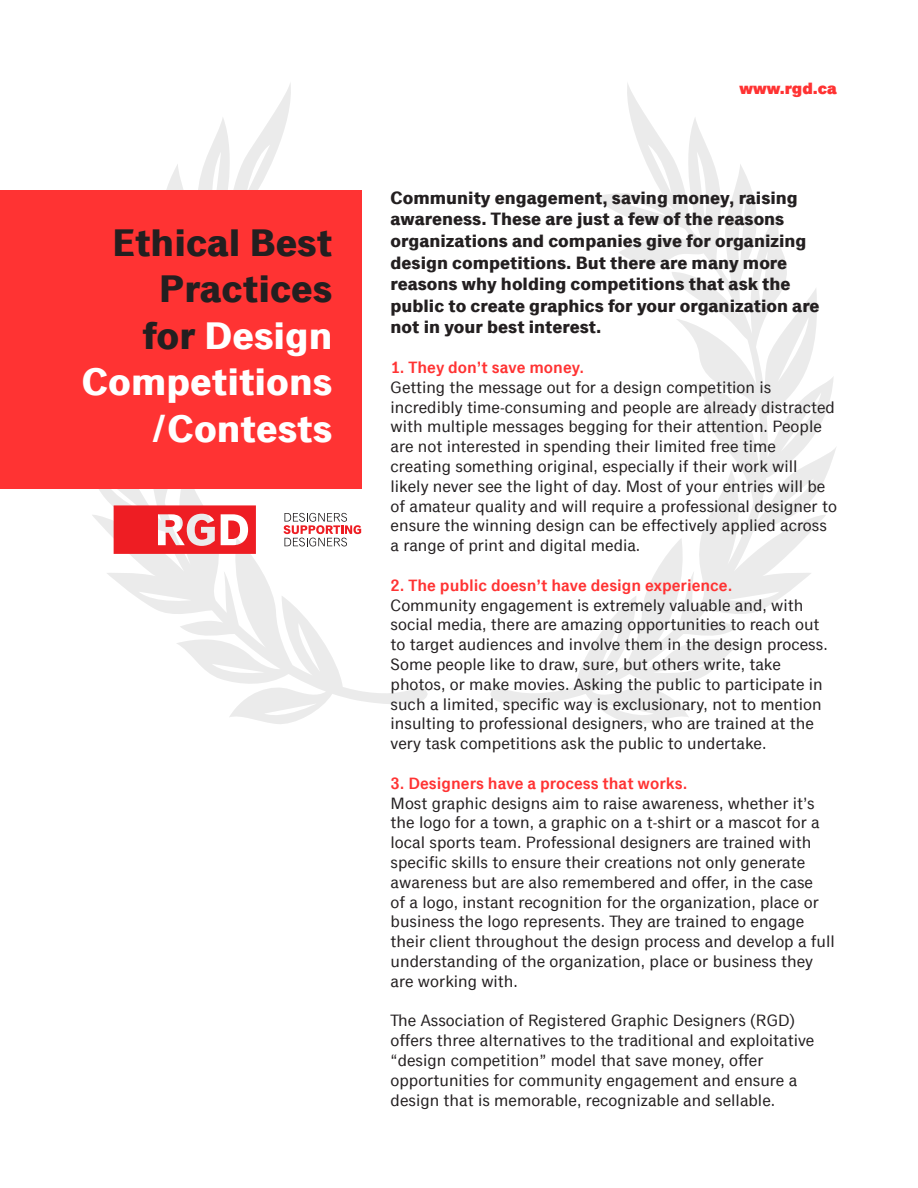
<style>
.page{position:relative;width:918px;height:1188px;background:#fff}
.page>*{position:absolute;margin:0;border:0;box-sizing:border-box;transform-origin:0 0}
.t1{font:700 38.7px/46.5px "Classic Grotesque Pro";color:#fff;text-align:right}
.t2{font:700 18px/21.6px "Classic Grotesque Pro";color:#231f20}
.t3{font:16.5px/19.8px "Classic Grotesque Pro";color:#231f20}
.t4{font:600 16.5px "Classic Grotesque Pro";color:#f33}
.t5{font:800 16.5px "Classic Grotesque Pro";color:#f33}
.s1{color:#231f20}
</style>
<div class="page">
<svg style="left:490px;top:83px;width:346px;height:641px"></svg>
<svg style="left:81px;top:83px;width:347px;height:641px"></svg>
<div style="left:0;top:190px;width:361px;height:298px;background:#f33"></div>
<svg style="left:114px;top:505px;width:142px;height:49px"></svg>
<svg style="left:283px;top:513px;width:78px;height:33px"></svg>
<p class="t1" style="left:82px;top:222px;width:252px"><span class="s1">Ethical Best<br>Practices<br>for</span> Design<br>Competitions /Contests</p>
<p class="t5" style="left:739px;top:79px;width:99px">www.rgd.ca</p>
<p class="t2" style="left:391px;top:188px;width:431px">Community engagement, saving money, raising awareness. These are just a few of the reasons organizations and companies give for organizing design competitions. But there are many more reasons why holding competitions that ask the public to create graphics for your organization are not in your best interest.</p>
<p class="t4" style="left:391px;top:358px;width:195px">1. They don’t save money.</p>
<p class="t3" style="left:391px;top:378px;width:448px">Getting the message out for a design competition is incredibly time-consuming and people are already distracted with multiple messages begging for their attention. People are not interested in spending their limited free time creating something original, especially if their work will likely never see the light of day. Most of your entries will be of amateur quality and will require a professional designer to ensure the winning design can be effectively applied across a range of print and digital media.</p>
<p class="t4" style="left:391px;top:576px;width:343px">2. The public doesn’t have design experience.</p>
<p class="t3" style="left:391px;top:596px;width:439px">Community engagement is extremely valuable and, with social media, there are amazing opportunities to reach out to target audiences and involve them in the design process.<br>Some people like to draw, sure, but others write, take photos, or make movies. Asking the public to participate in such a limited, specific way is exclusionary, not to mention insulting to professional designers, who are trained at the very task competitions ask the public to undertake.</p>
<p class="t4" style="left:391px;top:774px;width:298px">3. Designers have a process that works.</p>
<p class="t3" style="left:391px;top:794px;width:446px">Most graphic designs aim to raise awareness, whether it’s the logo for a town, a graphic on a t-shirt or a mascot for a local sports team. Professional designers are trained with specific skills to ensure their creations not only generate awareness but are also remembered and offer, in the case<br>of a logo, instant recognition for the organization, place or business the logo represents. They are trained to engage their client throughout the design process and develop a full understanding of the organization, place or business they are working with.</p>
<p class="t3" style="left:391px;top:1012px;width:425px">The Association of Registered Graphic Designers (RGD) offers three alternatives to the traditional and exploitative “design competition” model that save money, offer opportunities for community engagement and ensure a design that is memorable, recognizable and sellable.</p>
</div>
